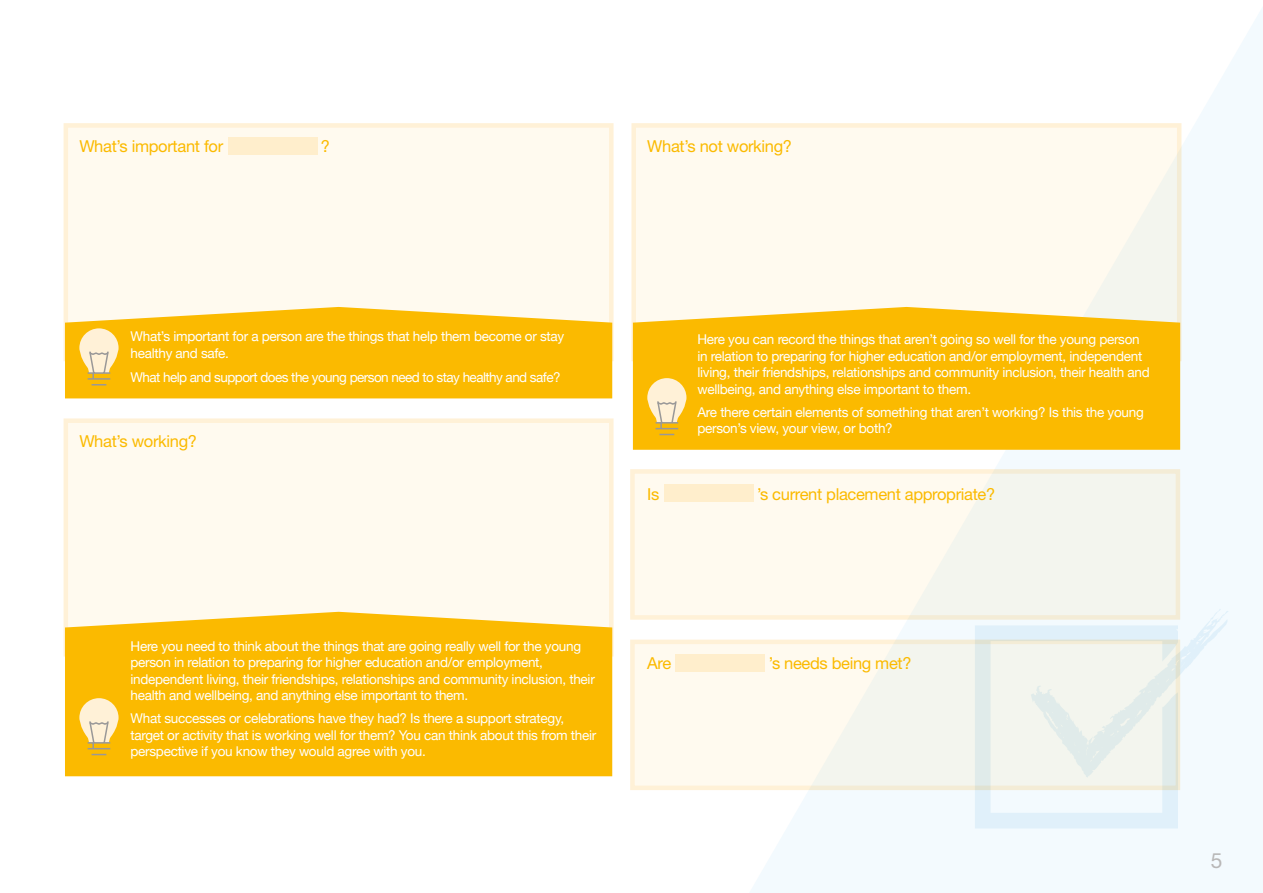
<style>
.page{position:relative;width:1263px;height:893px;background:#fff}
.page>*{position:absolute;margin:0;border:0;box-sizing:border-box;transform-origin:0 0}
.t1{font:21px "Helvetica Neue LT Std";color:#b8b7b7}
.t2{font:16.5px "Helvetica Neue LT Std";letter-spacing:-.02em;color:#fbba00}
.t3{font:13.5px/16.5px "Helvetica Neue";letter-spacing:-.02em;color:#fff}
.t4{font:13.5px "Helvetica Neue";letter-spacing:-.04em;color:#fff}
</style>
<div class="page">
<svg style="left:749px;top:7px;width:514px;height:886px;fill:#f3fafe"></svg>
<svg style="left:975px;top:609px;width:254px;height:219px"></svg>
<div style="left:630px;top:469px;width:550px;height:151px;background:#fffaef;border:4px solid #fff1d7"></div>
<svg style="left:630px;top:640px;width:550px;height:150px;fill:#f3f5ee"></svg>
<div style="left:64px;top:123px;width:549px;height:238px;background:#fffaef;border:4px solid #fff1d7"></div>
<div style="left:631px;top:123px;width:550px;height:238px;background:#fffaef;border:4px solid #fff1d7"></div>
<div style="left:64px;top:418px;width:549px;height:238px;background:#fffaef;border:4px solid #fff1d7"></div>
<svg style="left:65px;top:307px;width:547px;height:91px;background:#fbbf15"></svg>
<div style="left:633px;top:307px;width:547px;height:143px;background:#fbba00"></div>
<div style="left:65px;top:612px;width:547px;height:164px;background:#fbba00"></div>
<svg style="left:79px;top:698px;width:40px;height:58px;background:#f5d581"></svg>
<svg style="left:79px;top:328px;width:40px;height:58px;background:#f5d581"></svg>
<svg style="left:647px;top:378px;width:39px;height:58px;background:#f5d584"></svg>
<div style="left:229px;top:137px;width:89px;height:17px;background:#fec"></div>
<div style="left:664px;top:484px;width:89px;height:18px;background:#fec"></div>
<div style="left:675px;top:654px;width:89px;height:18px;background:#fec"></div>
<p class="t2" style="left:79px;top:136px;width:145px">What’s important for</p>
<p class="t2" style="left:321px;top:136px;width:11px">?</p>
<p class="t2" style="left:647px;top:136px;width:146px">What’s not working?</p>
<p class="t3" style="left:131px;top:329px;width:435px">What’s important for a person are the things that help them become or stay healthy and safe.</p>
<p class="t4" style="left:131px;top:368px;width:431px">What help and support does the young person need to stay healthy and safe?</p>
<p class="t2" style="left:79px;top:432px;width:119px">What’s working?</p>
<p class="t3" style="left:697px;top:332px;width:454px">Here you can record the things that aren’t going so well for the young person in relation to preparing for higher education and/or employment, independent living, their friendships, relationships and community inclusion, their health and wellbeing, and anything else important to them.</p>
<p class="t3" style="left:697px;top:404px;width:448px">Are there certain elements of something that aren’t working? Is this the young person’s view, your view, or both?</p>
<p class="t2" style="left:647px;top:484px;width:14px">Is</p>
<p class="t2" style="left:757px;top:484px;width:240px">’s current placement appropriate?</p>
<p class="t3" style="left:131px;top:639px;width:466px">Here you need to think about the things that are going really well for the young person in relation to preparing for higher education and/or employment, independent living, their friendships, relationships and community inclusion, their health and wellbeing, and anything else important to them.</p>
<p class="t3" style="left:131px;top:711px;width:467px">What successes or celebrations have they had? Is there a support strategy, target or activity that is working well for them? You can think about this from their perspective if you know they would agree with you.</p>
<p class="t2" style="left:647px;top:654px;width:26px">Are</p>
<p class="t2" style="left:769px;top:654px;width:144px">’s needs being met?</p>
<h1 class="t1" style="left:1211px;top:848px;width:13px">5</h1>
</div>
